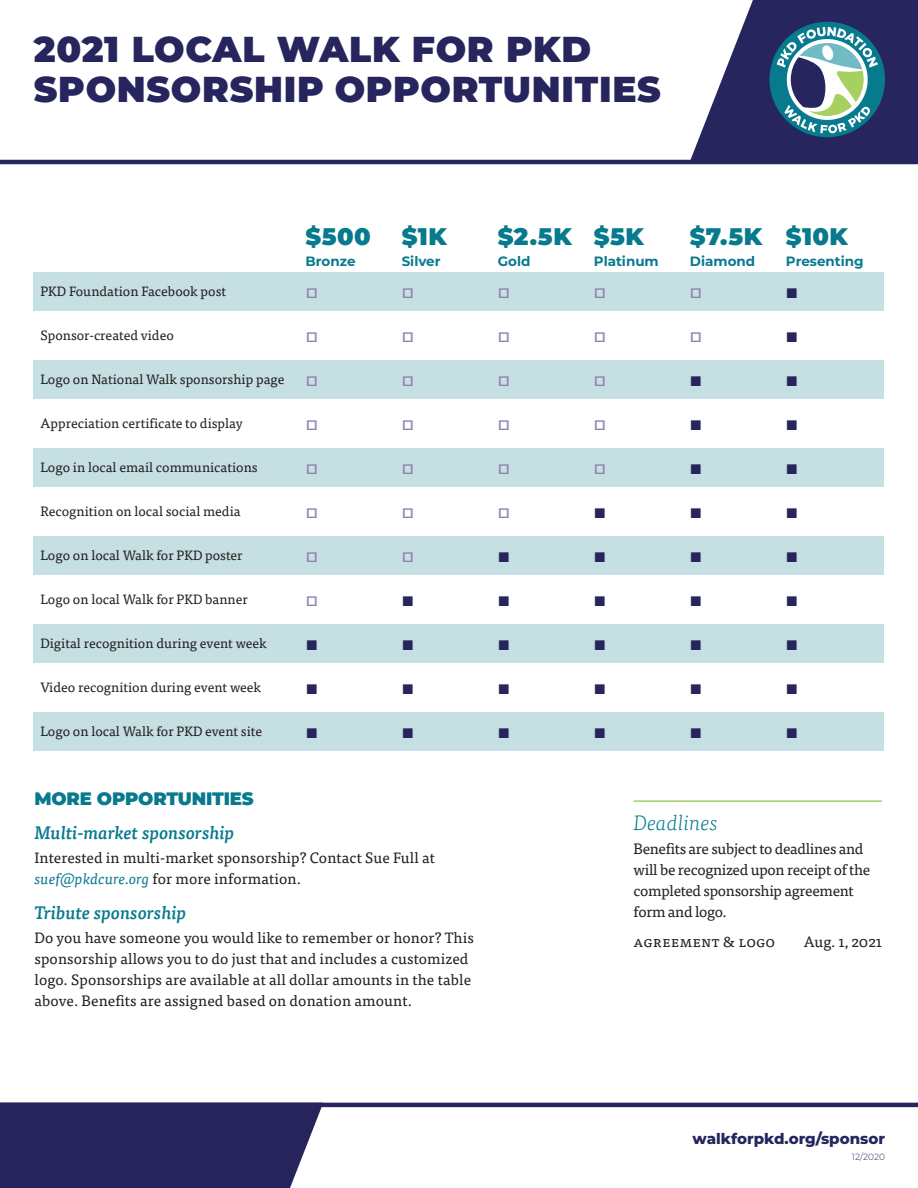
<style>
.page{position:relative;width:918px;height:1188px;background:#fff}
.page>*{position:absolute;margin:0;border:0;box-sizing:border-box;transform-origin:0 0}
.t1{font:900 36px/40.5px "Montserrat";letter-spacing:.02em;color:#26255d}
.t2{font:900 24px "Montserrat";letter-spacing:.02em;color:#077a8e}
.t3{font:italic 300 21px "Tisa Pro";color:#077a8e}
.t4{font:20.25px "Tisa Pro";color:#26255d}
.t5{font:20.25px "Tisa Pro";color:#9183ae}
.t6{font:20.25px "Tisa OT";color:#26255d}
.t7{font:20.25px "Tisa OT";color:#9183ae}
.t8{font:italic 500 18px "Tisa Pro";color:#077a8e}
.t9{font:900 18px "Montserrat";letter-spacing:-.01em;color:#077a8e}
.t10{font:15px/21px "Tisa Pro";letter-spacing:.005em;color:#231f20}
.t11{font:15px/21px "Tisa Pro";letter-spacing:-.02em;color:#231f20}
.t12{font:800 15px "Montserrat";color:#26255d}
.t13{font:13.5px "Tisa OT";color:#231f20}
.t14{font:700 13.5px "Montserrat";color:#077a8e}
.t15{font:300 9px "Montserrat";letter-spacing:-.005em;color:#26255d}
.s1{font-family:"Tisa Pro";font-size:20.25px;color:#9183ae}
.s2{font-style:italic;color:#077a8e}
</style>
<div class="page">
<hr style="left:0;top:160px;width:918px;height:4px;background:#26255d">
<svg style="left:690px;top:0;width:228px;height:160px"></svg>
<hr style="left:0;top:1103px;width:918px;height:4px;background:#26255d">
<div style="left:0;top:1107px;width:323px;height:81px;background:#27235d"></div>
<hr style="left:634px;top:800px;width:248px;height:2px;background:#a6d05f">
<div style="left:33px;top:272px;width:851px;height:39px;background:#c5dfe3"></div>
<div style="left:33px;top:360px;width:851px;height:39px;background:#c5dfe3"></div>
<div style="left:33px;top:448px;width:851px;height:39px;background:#c5dfe3"></div>
<div style="left:33px;top:536px;width:851px;height:39px;background:#c5dfe3"></div>
<div style="left:33px;top:624px;width:851px;height:39px;background:#c5dfe3"></div>
<div style="left:33px;top:713px;width:851px;height:38px;background:#c5dfe3"></div>
<h1 class="t1" style="left:34px;top:26px;width:629px">2021 LOCAL WALK FOR PKD<br>SPONSORSHIP OPPORTUNITIES</h1>
<h2 class="t2" style="left:306px;top:219px;width:67px">$500</h2>
<p class="t14" style="left:306px;top:252px;width:51px">Bronze</p>
<h2 class="t2" style="left:402px;top:219px;width:46px">$1K</h2>
<p class="t14" style="left:402px;top:252px;width:40px">Silver</p>
<h2 class="t2" style="left:498px;top:219px;width:75px">$2.5K</h2>
<p class="t14" style="left:498px;top:252px;width:34px">Gold</p>
<h2 class="t2" style="left:594px;top:219px;width:52px">$5K</h2>
<p class="t14" style="left:594px;top:252px;width:66px">Platinum</p>
<h2 class="t2" style="left:690px;top:219px;width:74px">$7.5K</h2>
<p class="t14" style="left:690px;top:252px;width:67px">Diamond</p>
<h2 class="t2" style="left:786px;top:219px;width:64px">$10K</h2>
<p class="t14" style="left:786px;top:252px;width:79px">Presenting</p>
<p class="t13" style="left:40px;top:283px;width:187px">PKD Foundation Facebook post</p>
<h3 class="t5" style="left:306px;top:276px;width:13px">▫</h3>
<h3 class="t5" style="left:402px;top:276px;width:13px">▫</h3>
<h3 class="t5" style="left:498px;top:276px;width:13px">▫</h3>
<h3 class="t5" style="left:594px;top:276px;width:13px">▫</h3>
<h3 class="t5" style="left:690px;top:276px;width:13px">▫</h3>
<h3 class="t4" style="left:786px;top:276px;width:13px">▪</h3>
<p class="t13" style="left:40px;top:327px;width:135px">Sponsor-created video</p>
<h3 class="t5" style="left:306px;top:320px;width:13px">▫</h3>
<h3 class="t5" style="left:402px;top:320px;width:13px">▫</h3>
<h3 class="t5" style="left:498px;top:320px;width:13px">▫</h3>
<h3 class="t5" style="left:594px;top:320px;width:13px">▫</h3>
<h3 class="t5" style="left:690px;top:320px;width:13px">▫</h3>
<h3 class="t4" style="left:786px;top:320px;width:13px">▪</h3>
<p class="t13" style="left:40px;top:371px;width:279px">Logo on National Walk sponsorship page <span class="s1">▫</span></p>
<h3 class="t5" style="left:402px;top:364px;width:13px">▫</h3>
<h3 class="t5" style="left:498px;top:364px;width:13px">▫</h3>
<h3 class="t5" style="left:594px;top:364px;width:13px">▫</h3>
<h3 class="t4" style="left:690px;top:364px;width:13px">▪</h3>
<h3 class="t4" style="left:786px;top:364px;width:13px">▪</h3>
<p class="t13" style="left:40px;top:415px;width:204px">Appreciation certificate to display</p>
<h3 class="t5" style="left:306px;top:408px;width:13px">▫</h3>
<h3 class="t5" style="left:402px;top:408px;width:13px">▫</h3>
<h3 class="t5" style="left:498px;top:408px;width:13px">▫</h3>
<h3 class="t5" style="left:594px;top:408px;width:13px">▫</h3>
<h3 class="t4" style="left:690px;top:408px;width:13px">▪</h3>
<h3 class="t4" style="left:786px;top:408px;width:13px">▪</h3>
<p class="t13" style="left:40px;top:459px;width:219px">Logo in local email communications</p>
<h3 class="t5" style="left:306px;top:452px;width:13px">▫</h3>
<h3 class="t5" style="left:402px;top:452px;width:13px">▫</h3>
<h3 class="t5" style="left:498px;top:452px;width:13px">▫</h3>
<h3 class="t5" style="left:594px;top:452px;width:13px">▫</h3>
<h3 class="t4" style="left:690px;top:452px;width:13px">▪</h3>
<h3 class="t4" style="left:786px;top:452px;width:13px">▪</h3>
<p class="t13" style="left:40px;top:503px;width:202px">Recognition on local social media</p>
<h3 class="t5" style="left:306px;top:496px;width:13px">▫</h3>
<h3 class="t5" style="left:402px;top:496px;width:13px">▫</h3>
<h3 class="t5" style="left:498px;top:496px;width:13px">▫</h3>
<h3 class="t4" style="left:594px;top:496px;width:13px">▪</h3>
<h3 class="t4" style="left:690px;top:496px;width:13px">▪</h3>
<h3 class="t4" style="left:786px;top:496px;width:13px">▪</h3>
<p class="t13" style="left:40px;top:547px;width:204px">Logo on local Walk for PKD poster</p>
<h3 class="t7" style="left:306px;top:543px;width:13px">▫</h3>
<h3 class="t7" style="left:402px;top:543px;width:13px">▫</h3>
<h3 class="t6" style="left:498px;top:543px;width:13px">▪</h3>
<h3 class="t6" style="left:594px;top:543px;width:13px">▪</h3>
<h3 class="t6" style="left:690px;top:543px;width:13px">▪</h3>
<h3 class="t6" style="left:786px;top:543px;width:13px">▪</h3>
<p class="t13" style="left:40px;top:591px;width:209px">Logo on local Walk for PKD banner</p>
<h3 class="t5" style="left:306px;top:584px;width:13px">▫</h3>
<h3 class="t4" style="left:402px;top:584px;width:13px">▪</h3>
<h3 class="t4" style="left:498px;top:584px;width:13px">▪</h3>
<h3 class="t4" style="left:594px;top:584px;width:13px">▪</h3>
<h3 class="t4" style="left:690px;top:584px;width:13px">▪</h3>
<h3 class="t4" style="left:786px;top:584px;width:13px">▪</h3>
<p class="t13" style="left:40px;top:636px;width:228px">Digital recognition during event week</p>
<h3 class="t4" style="left:306px;top:628px;width:13px">▪</h3>
<h3 class="t4" style="left:402px;top:628px;width:13px">▪</h3>
<h3 class="t4" style="left:498px;top:628px;width:13px">▪</h3>
<h3 class="t4" style="left:594px;top:628px;width:13px">▪</h3>
<h3 class="t4" style="left:690px;top:628px;width:13px">▪</h3>
<h3 class="t4" style="left:786px;top:628px;width:13px">▪</h3>
<p class="t13" style="left:40px;top:680px;width:222px">Video recognition during event week</p>
<h3 class="t4" style="left:306px;top:672px;width:13px">▪</h3>
<h3 class="t4" style="left:402px;top:672px;width:13px">▪</h3>
<h3 class="t4" style="left:498px;top:672px;width:13px">▪</h3>
<h3 class="t4" style="left:594px;top:672px;width:13px">▪</h3>
<h3 class="t4" style="left:690px;top:672px;width:13px">▪</h3>
<h3 class="t4" style="left:786px;top:672px;width:13px">▪</h3>
<p class="t13" style="left:40px;top:724px;width:223px">Logo on local Walk for PKD event site</p>
<h3 class="t4" style="left:306px;top:716px;width:13px">▪</h3>
<h3 class="t4" style="left:402px;top:716px;width:13px">▪</h3>
<h3 class="t4" style="left:498px;top:716px;width:13px">▪</h3>
<h3 class="t4" style="left:594px;top:716px;width:13px">▪</h3>
<h3 class="t4" style="left:690px;top:716px;width:13px">▪</h3>
<h3 class="t4" style="left:786px;top:716px;width:13px">▪</h3>
<p class="t9" style="left:34px;top:785px;width:221px">MORE OPPORTUNITIES</p>
<p class="t8" style="left:34px;top:819px;width:202px">Multi-market sponsorship</p>
<p class="t10" style="left:34px;top:847px;width:402px">Interested in multi-market sponsorship? Contact Sue Full at <span class="s2">suef@pkdcure.org</span> for more information.</p>
<p class="t8" style="left:34px;top:899px;width:153px">Tribute sponsorship</p>
<p class="t10" style="left:34px;top:926px;width:441px">Do you have someone you would like to remember or honor? This sponsorship allows you to do just that and includes a customized logo. Sponsorships are available at all dollar amounts in the table above. Benefits are assigned based on donation amount.</p>
<h3 class="t3" style="left:634px;top:808px;width:86px">Deadlines</h3>
<p class="t11" style="left:634px;top:837px;width:238px">Benefits are subject to deadlines and will be recognized upon receipt of the completed sponsorship agreement form and logo.</p>
<p class="t10" style="left:634px;top:930px;width:143px">agreement &amp; logo</p>
<p class="t10" style="left:804px;top:930px;width:80px">Aug. 1, 2021</p>
<p class="t12" style="left:693px;top:1127px;width:194px">walkforpkd.org/sponsor</p>
<p class="t15" style="left:852px;top:1150px;width:35px">12/2020</p>
</div>
